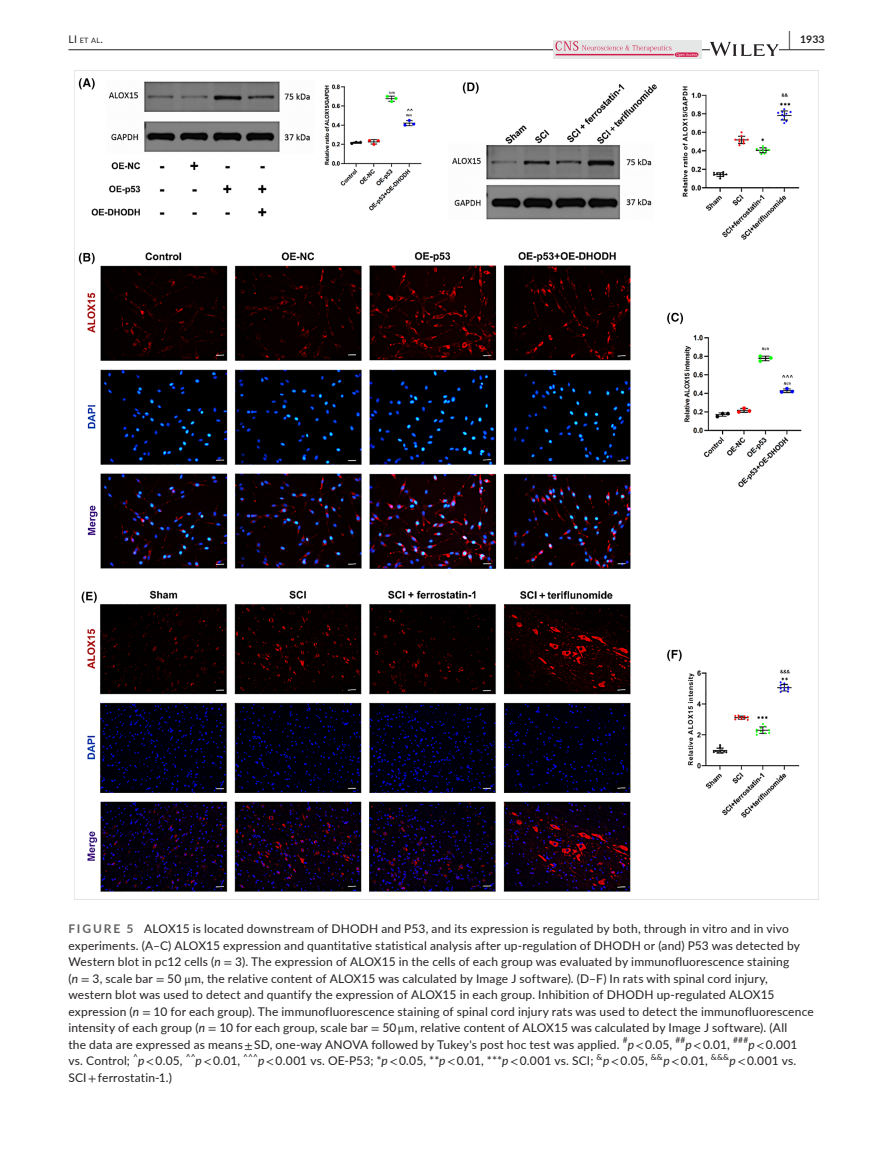
<style>
.page{position:relative;width:893px;height:1174px;background:#fff}
.page>*{position:absolute;margin:0;border:0;box-sizing:border-box;transform-origin:0 0}
.t1{font:12px/16.5px "Lato";letter-spacing:.015em;color:#231f20}
.t2{font:700 10.5px "Lato";color:#231f20}
.t3{font:7.35px "Lato";color:#231f20}
.s1{font-size:10.5px}
.s2{font-size:19.5px}
.s3{font-weight:700;color:#636366}
.s4{font-style:italic}
.s5{font-family:"STIX"}
</style>
<div class="page">
<hr style="left:68px;top:49px;width:756px;height:1px;background:#231f20">
<div style="left:553px;top:40px;width:148px;height:18px;background:#e5e6e6"></div>
<svg style="left:555px;top:41px;width:142px;height:16px"></svg>
<svg style="left:710px;top:42px;width:69px;height:14px"></svg>
<img style="left:74px;top:70px;width:745px;height:830px">
<p class="t3" style="left:68px;top:35px;width:36px"><span class="s1">LI</span> et al<span class="s1">.</span></p>
<p class="t2" style="left:789px;top:31px;width:37px"><span class="s2">|</span> 1933</p>
<p class="t1" style="left:68px;top:920px;width:747px"><span class="s3">FIGURE 5</span> ALOX15 is located downstream of DHODH and P53, and its expression is regulated by both, through in vitro and in vivo experiments. (A–C) ALOX15 expression and quantitative statistical analysis after up-regulation of DHODH or (and) P53 was detected by Western blot in pc12 cells (<span class="s4">n</span> <span class="s5">=</span> 3). The expression of ALOX15 in the cells of each group was evaluated by immunofluorescence staining<br>(<span class="s4">n</span> <span class="s5">=</span> 3, scale bar <span class="s5">=</span> 50 <span class="s5">μ</span>m, the relative content of ALOX15 was calculated by Image J software). (D–F) In rats with spinal cord injury, western blot was used to detect and quantify the expression of ALOX15 in each group. Inhibition of DHODH up-regulated ALOX15 expression (<span class="s4">n</span> <span class="s5">=</span> 10 for each group). The immunofluorescence staining of spinal cord injury rats was used to detect the immunofluorescence intensity of each group (<span class="s4">n</span> <span class="s5">=</span> 10 for each group, scale bar <span class="s5">=</span> 50 <span class="s5">μ</span>m, relative content of ALOX15 was calculated by Image J software). (All<br>the data are expressed as means <span class="s5">±</span> SD, one-way ANOVA followed by Tukey's post hoc test was applied. <sup>#</sup><span class="s4">p</span><span class="s5">&lt;</span> 0.05, <sup>##</sup><span class="s4">p</span><span class="s5">&lt;</span> 0.01, <sup>###</sup><span class="s4">p</span><span class="s5">&lt;</span> 0.001 vs. Control; <sup>^</sup><span class="s4">p</span><span class="s5">&lt;</span> 0.05, <sup>^^</sup><span class="s4">p</span><span class="s5">&lt;</span> 0.01, <sup>^^^</sup><span class="s4">p</span><span class="s5">&lt;</span> 0.001 vs. OE-P53; *<span class="s4">p</span><span class="s5">&lt;</span> 0.05, **<span class="s4">p</span><span class="s5">&lt;</span> 0.01, ***<span class="s4">p</span><span class="s5">&lt;</span> 0.001 vs. SCI; <sup>&amp;</sup><span class="s4">p</span><span class="s5">&lt;</span> 0.05, <sup>&amp;&amp;</sup><span class="s4">p</span><span class="s5">&lt;</span> 0.01, <sup>&amp;&amp;&amp;</sup><span class="s4">p</span><span class="s5">&lt;</span> 0.001 vs.<br>SCI <span class="s5">+</span> ferrostatin-1.)</p>
</div>
